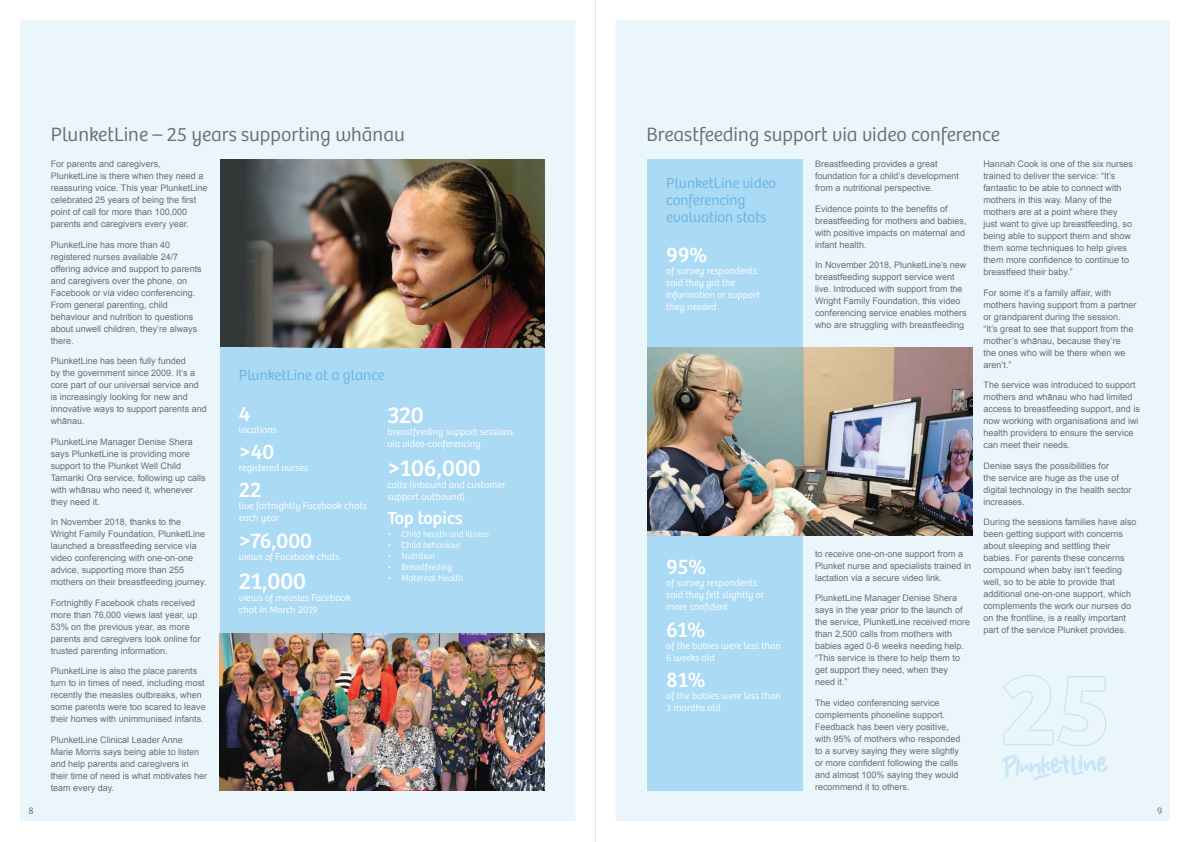
<style>
.page{position:relative;width:1191px;height:842px;background:#fff}
.page>*{position:absolute;margin:0;border:0;box-sizing:border-box;transform-origin:0 0}
.quote{font:24px "Bree";color:#fff}
.quote-2{font:22px "Bree";letter-spacing:-.01em;color:#fff}
.sub_headings{font:300 20px "Bree";color:#6c6d70}
.quote-3{font:18px "Bree";color:#fff}
.sub_headings-2{font:300 15px/17px "Bree";color:#69b3e3}
.quote-4{font:300 10px/12px "Bree";color:#fff}
.body_copy{font:300 10px "Bree";color:#6c6d70}
.body_copy-2{font:9px/12px "Arial";color:#6c6d70}
.t1{font:300 9px "Bree";color:#fff}
</style>
<div class="page">
<div style="left:10px;top:10px;width:575px;height:821px;background:#ebf6fc"></div>
<div style="left:0;top:0;width:595px;height:841px;border:20px solid #fff"></div>
<div style="left:605px;top:10px;width:574px;height:821px;background:#ebf6fc"></div>
<div style="left:595px;top:0;width:594px;height:841px;border:20px solid #fff"></div>
<div style="left:220px;top:336px;width:324px;height:305px;background:#abdaf4"></div>
<img style="left:220px;top:633px;width:324px;height:158px">
<div style="left:220px;top:160px;width:324px;height:187px;background:#323738"></div>
<img style="left:247px;top:160px;width:297px;height:188px">
<div style="left:647px;top:160px;width:156px;height:631px;background:#abdaf4"></div>
<svg style="left:1003px;top:675px;width:104px;height:71px"></svg>
<svg style="left:1002px;top:755px;width:106px;height:25px"></svg>
<img style="left:647px;top:348px;width:325px;height:187px">
<hr style="left:595px;top:0;width:1px;height:842px;background:#e6e7e9">
<p class="sub_headings" style="left:51px;top:123px;width:355px">PlunketLine – 25 years supporting whānau</p>
<p class="body_copy-2" style="left:51px;top:158px;width:158px">For parents and caregivers, PlunketLine is there when they need a reassuring voice. This year PlunketLine celebrated 25 years of being the first point of call for more than 100,000 parents and caregivers every year.</p>
<p class="body_copy-2" style="left:51px;top:239px;width:152px">PlunketLine has more than 40 registered nurses available 24/7 offering advice and support to parents and caregivers over the phone, on<br>Facebook or via video conferencing.<br>From general parenting, child behaviour and nutrition to questions about unwell children, they’re always there.</p>
<p class="body_copy-2" style="left:51px;top:355px;width:158px">PlunketLine has been fully funded<br>by the government since 2009. It’s a core part of our universal service and is increasingly looking for new and innovative ways to support parents and whānau.</p>
<p class="body_copy-2" style="left:51px;top:436px;width:157px">PlunketLine Manager Denise Shera says PlunketLine is providing more support to the Plunket Well Child<br>Tamariki Ora service, following up calls with whānau who need it, whenever they need it.</p>
<p class="body_copy-2" style="left:51px;top:516px;width:157px">In November 2018, thanks to the Wright Family Foundation, PlunketLine launched a breastfeeding service via video conferencing with one-on-one advice, supporting more than 255 mothers on their breastfeeding journey.</p>
<p class="body_copy-2" style="left:51px;top:597px;width:152px">Fortnightly Facebook chats received more than 76,000 views last year, up 53% on the previous year, as more parents and caregivers look online for trusted parenting information.</p>
<p class="body_copy-2" style="left:51px;top:665px;width:157px">PlunketLine is also the place parents turn to in times of need, including most recently the measles outbreaks, when some parents were too scared to leave their homes with unimmunised infants.</p>
<p class="body_copy-2" style="left:51px;top:734px;width:158px">PlunketLine Clinical Leader Anne<br>Marie Morris says being able to listen and help parents and caregivers in their time of need is what motivates her team every day.</p>
<p class="sub_headings-2" style="left:239px;top:367px;width:147px">PlunketLine at a glance</p>
<p class="quote-2" style="left:239px;top:400px;width:13px">4</p>
<p class="quote-4" style="left:239px;top:423px;width:39px">locations</p>
<p class="quote-2" style="left:239px;top:438px;width:37px">&gt;40</p>
<p class="quote-4" style="left:239px;top:462px;width:71px">registered nurses</p>
<p class="quote-2" style="left:239px;top:477px;width:24px">22</p>
<p class="quote-4" style="left:239px;top:500px;width:129px">live fortnightly Facebook chats each year</p>
<p class="quote-2" style="left:239px;top:527px;width:74px">&gt;76,000</p>
<p class="quote-4" style="left:239px;top:551px;width:102px">views of Facebook chats</p>
<p class="quote" style="left:239px;top:566px;width:69px">21,000</p>
<p class="quote-4" style="left:239px;top:591px;width:113px">views of measles Facebook chat in March 2019</p>
<p class="quote" style="left:387px;top:401px;width:38px">320</p>
<p class="quote-4" style="left:387px;top:426px;width:127px">breastfeeding support sessions via video-conferencing</p>
<p class="quote" style="left:387px;top:453px;width:95px">&gt;106,000</p>
<p class="quote-4" style="left:387px;top:479px;width:120px">calls (inbound and customer support outbound)</p>
<p class="quote-3" style="left:387px;top:507px;width:77px">Top topics</p>
<p class="t1" style="left:387px;top:529px;width:103px">• Child health and illness</p>
<p class="t1" style="left:387px;top:540px;width:75px">• Child behaviour</p>
<p class="t1" style="left:387px;top:551px;width:49px">• Nutrition</p>
<p class="t1" style="left:387px;top:562px;width:67px">• Breastfeeding</p>
<p class="t1" style="left:387px;top:572px;width:77px">• Maternal Health</p>
<p class="sub_headings" style="left:646px;top:123px;width:355px">Breastfeeding support via video conference</p>
<p class="body_copy-2" style="left:815px;top:158px;width:145px">Breastfeeding provides a great foundation for a child’s development from a nutritional perspective.</p>
<p class="body_copy-2" style="left:815px;top:203px;width:153px">Evidence points to the benefits of breastfeeding for mothers and babies, with positive impacts on maternal and infant health.</p>
<p class="body_copy-2" style="left:815px;top:259px;width:153px">In November 2018, PlunketLine’s new breastfeeding support service went live. Introduced with support from the Wright Family Foundation, this video conferencing service enables mothers who are struggling with breastfeeding</p>
<p class="body_copy-2" style="left:983px;top:158px;width:151px">Hannah Cook is one of the six nurses trained to deliver the service: “It’s fantastic to be able to connect with mothers in this way. Many of the mothers are at a point where they just want to give up breastfeeding, so being able to support them and show them some techniques to help gives them more confidence to continue to breastfeed their baby.”</p>
<p class="body_copy-2" style="left:983px;top:287px;width:155px">For some it’s a family affair, with mothers having support from a partner or grandparent during the session. “It’s great to see that support from the mother’s whānau, because they’re<br>the ones who will be there when we aren’t.”</p>
<p class="body_copy-2" style="left:983px;top:379px;width:158px">The service was introduced to support mothers and whānau who had limited access to breastfeeding support, and is now working with organisations and iwi health providers to ensure the service can meet their needs.</p>
<p class="body_copy-2" style="left:983px;top:460px;width:150px">Denise says the possibilities for<br>the service are huge as the use of digital technology in the health sector increases.</p>
<p class="body_copy-2" style="left:983px;top:516px;width:155px">During the sessions families have also been getting support with concerns about sleeping and settling their babies. For parents these concerns compound when baby isn’t feeding well, so to be able to provide that additional one-on-one support, which complements the work our nurses do on the frontline, is a really important part of the service Plunket provides.</p>
<p class="sub_headings-2" style="left:666px;top:174px;width:111px">PlunketLine video conferencing evaluation stats</p>
<p class="quote-2" style="left:666px;top:242px;width:42px">99%</p>
<p class="quote-4" style="left:666px;top:265px;width:95px">of survey respondents said they got the information or support they needed</p>
<p class="body_copy-2" style="left:815px;top:547px;width:158px">to receive one-on-one support from a<br>Plunket nurse and specialists trained in lactation via a secure video link.</p>
<p class="body_copy-2" style="left:815px;top:592px;width:157px">PlunketLine Manager Denise Shera says in the year prior to the launch of the service, PlunketLine received more than 2,500 calls from mothers with babies aged 0-6 weeks needing help. “This service is there to help them to get support they need, when they need it.”</p>
<p class="body_copy-2" style="left:815px;top:696px;width:147px">The video conferencing service complements phoneline support.<br>Feedback has been very positive, with 95% of mothers who responded to a survey saying they were slightly or more confident following the calls and almost 100% saying they would recommend it to others.</p>
<p class="quote-2" style="left:666px;top:554px;width:41px">95%</p>
<p class="quote-4" style="left:666px;top:577px;width:100px">of survey respondents said they felt slightly or more confident</p>
<p class="quote-2" style="left:666px;top:616px;width:40px">61%</p>
<p class="quote-4" style="left:666px;top:639px;width:116px">of the babies were less than<br>6 weeks old</p>
<p class="quote-2" style="left:666px;top:666px;width:41px">81%</p>
<p class="quote-4" style="left:666px;top:690px;width:116px">of the babies were less than<br>3 months old</p>
<p class="body_copy" style="left:28px;top:804px;width:7px">8</p>
<p class="body_copy" style="left:1157px;top:804px;width:7px">9</p>
</div>
